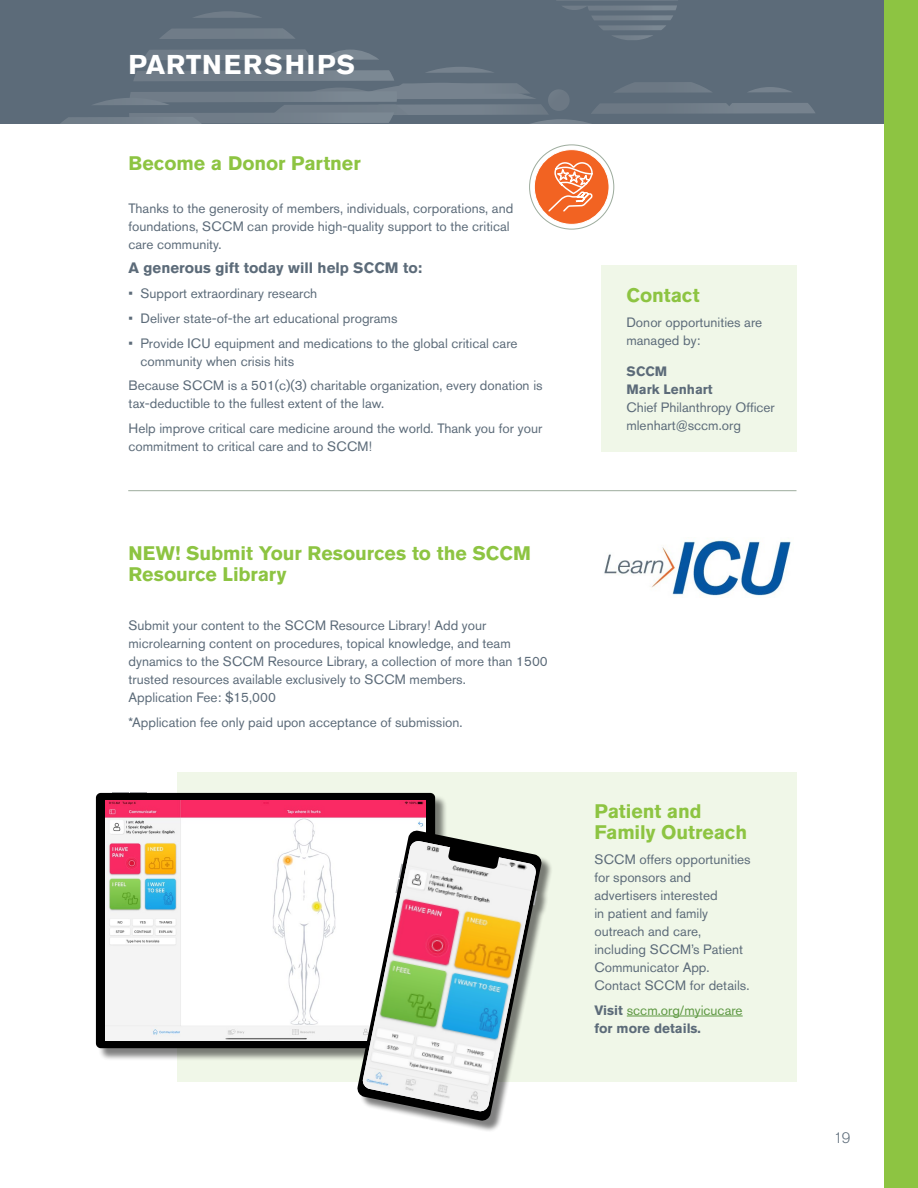
<style>
.page{position:relative;width:918px;height:1188px;background:#fff}
.page>*{position:absolute;margin:0;border:0;box-sizing:border-box;transform-origin:0 0}
.t1{font:700 27px "Akzidenz Grotesk BE";letter-spacing:.07em;color:#fff}
.t2{font:700 19.5px/21px "Akzidenz Grotesk BE";letter-spacing:-.005em;color:#8dc442}
.t3{font:700 15px "Akzidenz Grotesk BE";color:#5c6b79}
.t4{font:300 15px "Akzidenz Grotesk BE";color:#5c6b79}
.t5{font:13.5px/18px "Akzidenz Grotesk BE";color:#5c6b79}
.t6{font:700 13.5px/18px "Akzidenz Grotesk BE";color:#5c6b79}
.s1{font-weight:400;color:#5d9842}
</style>
<div class="page">
<div style="left:177px;top:772px;width:619px;height:309px;background:#f0f7e8"></div>
<div style="left:601px;top:265px;width:195px;height:186px;background:#f0f7e8"></div>
<hr style="left:627px;top:1016px;width:116px;height:1px;background:#5d9842">
<div style="left:97px;top:793px;width:351px;height:268px;background:#000;opacity:.5"></div>
<hr style="left:112px;top:792px;width:16px;height:4px;background:#9c9ea1">
<hr style="left:130px;top:792px;width:16px;height:4px;background:#9c9ea1">
<div style="left:96px;top:793px;width:339px;height:255px;background:#000;border-radius:5px"></div>
<img style="left:105px;top:800px;width:321px;height:241px">
<div style="left:359px;top:832px;width:194px;height:300px;background:#000;opacity:.5"></div>
<svg style="left:357px;top:830px;width:185px;height:291px"></svg>
<img style="left:362px;top:841px;width:175px;height:271px">
<svg style="left:448px;top:840px;width:52px;height:29px"></svg>
<img style="left:363px;top:1066px;width:127px;height:45px">
<div style="left:0;top:0;width:918px;height:123px;background:#5c6b79"></div>
<div style="left:885px;top:0;width:33px;height:1188px;background:#8dc442"></div>
<hr style="left:128px;top:490px;width:668px;height:1px;background:#9dac9d">
<img style="left:604px;top:540px;width:187px;height:56px">
<svg style="left:530px;top:145px;width:84px;height:84px"></svg>
<div style="left:534px;top:150px;width:75px;height:74px;background:#f26322;border-radius:50%"></div>
<svg style="left:0;top:0;width:822px;height:213px"></svg>
<h1 class="t1" style="left:129px;top:49px;width:228px">PARTNERSHIPS</h1>
<h2 class="t2" style="left:129px;top:153px;width:234px">Become a Donor Partner</h2>
<p class="t5" style="left:129px;top:199px;width:386px">Thanks to the generosity of members, individuals, corporations, and foundations, SCCM can provide high-quality support to the critical care community.</p>
<p class="t3" style="left:129px;top:259px;width:295px">A generous gift today will help SCCM to:</p>
<p class="t5" style="left:129px;top:284px;width:190px">• Support extraordinary research</p>
<p class="t5" style="left:129px;top:309px;width:270px">• Deliver state-of-the art educational programs</p>
<p class="t5" style="left:141px;top:334px;width:379px;text-indent:-12px">• Provide ICU equipment and medications to the global critical care community when crisis hits</p>
<p class="t5" style="left:129px;top:377px;width:416px">Because SCCM is a 501(c)(3) charitable organization, every donation is tax-deductible to the fullest extent of the law.</p>
<p class="t5" style="left:129px;top:419px;width:415px">Help improve critical care medicine around the world. Thank you for your commitment to critical care and to SCCM!</p>
<h2 class="t2" style="left:129px;top:542px;width:404px">NEW! Submit Your Resources to the SCCM<br>Resource Library</h2>
<p class="t5" style="left:129px;top:616px;width:421px">Submit your content to the SCCM Resource Library! Add your microlearning content on procedures, topical knowledge, and team dynamics to the SCCM Resource Library, a collection of more than 1500 trusted resources available exclusively to SCCM members.<br>Application Fee: $15,000</p>
<p class="t5" style="left:129px;top:713px;width:336px">*Application fee only paid upon acceptance of submission.</p>
<h2 class="t2" style="left:626px;top:285px;width:75px">Contact</h2>
<p class="t5" style="left:626px;top:313px;width:137px">Donor opportunities are managed by:</p>
<p class="t6" style="left:626px;top:363px;width:88px">SCCM<br>Mark Lenhart</p>
<p class="t5" style="left:626px;top:399px;width:150px">Chief Philanthropy Officer mlenhart@sccm.org</p>
<h2 class="t2" style="left:594px;top:801px;width:154px">Patient and<br>Family Outreach</h2>
<p class="t5" style="left:594px;top:850px;width:158px">SCCM offers opportunities for sponsors and advertisers interested<br>in patient and family outreach and care, including SCCM’s Patient<br>Communicator App.<br>Contact SCCM for details.</p>
<p class="t6" style="left:594px;top:1001px;width:150px">Visit <span class="s1">sccm.org/myicucare </span>for more details.</p>
<p class="t4" style="left:834px;top:1129px;width:18px">19</p>
</div>
